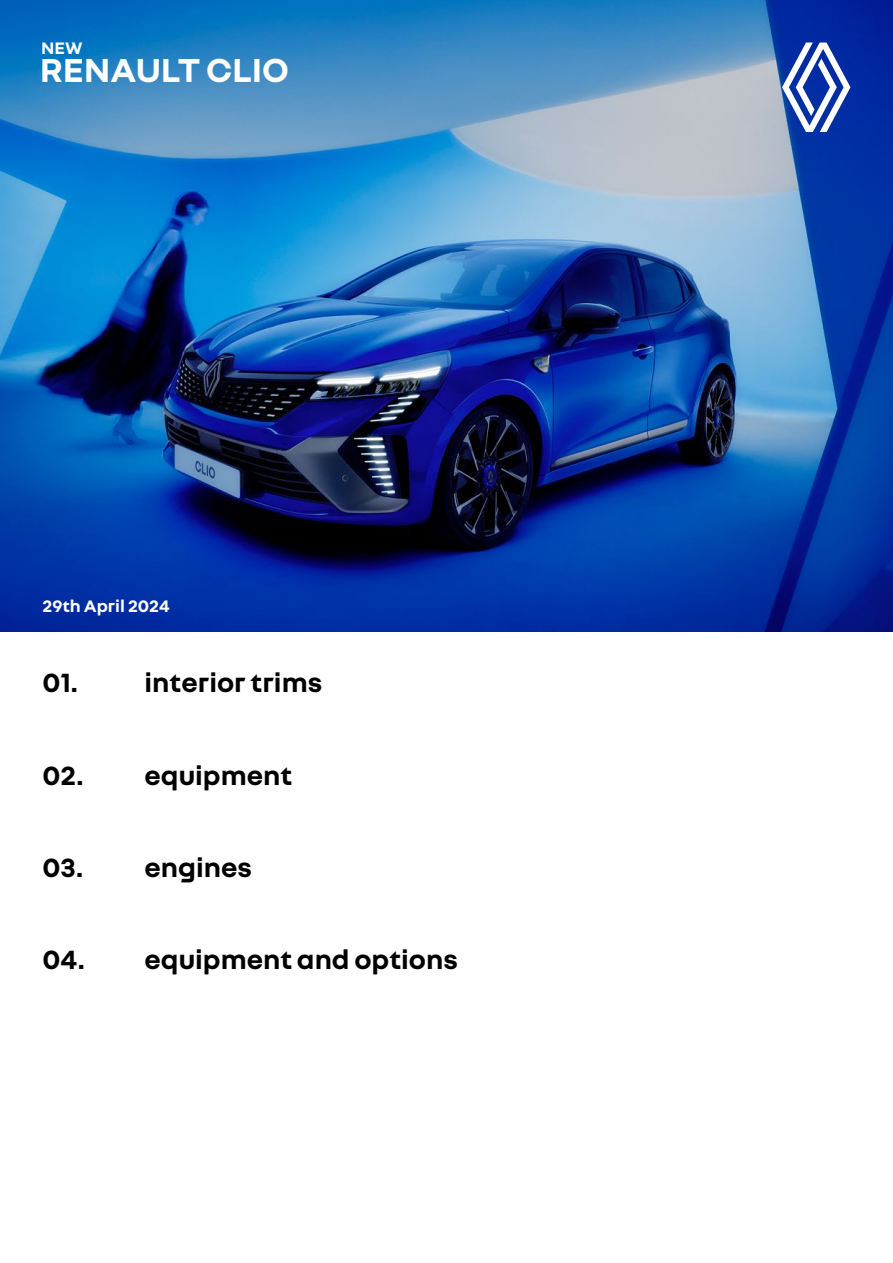
<style>
.page{position:relative;width:893px;height:1263px;background:#fff}
.page>*{position:absolute;margin:0;border:0;box-sizing:border-box;transform-origin:0 0}
.t1{font:700 36px "Nouvel R";color:#fff}
.t2{font:700 28.5px "Nouvel R";color:#000}
.t3{font:700 18px "Nouvel R";color:#fff}
</style>
<div class="page">
<img style="left:0;top:0;width:893px;height:631px">
<svg style="left:782px;top:43px;width:68px;height:89px"></svg>
<p class="t3" style="left:41px;top:36px;width:43px">NEW</p>
<p class="t1" style="left:40px;top:47px;width:251px">RENAULT CLIO</p>
<p class="t3" style="left:43px;top:594px;width:129px">29th April 2024</p>
<p class="t2" style="left:43px;top:664px;width:281px">01. interior trims</p>
<p class="t2" style="left:43px;top:757px;width:251px">02. equipment</p>
<p class="t2" style="left:43px;top:849px;width:211px">03. engines</p>
<p class="t2" style="left:43px;top:941px;width:417px">04. equipment and options</p>
</div>
